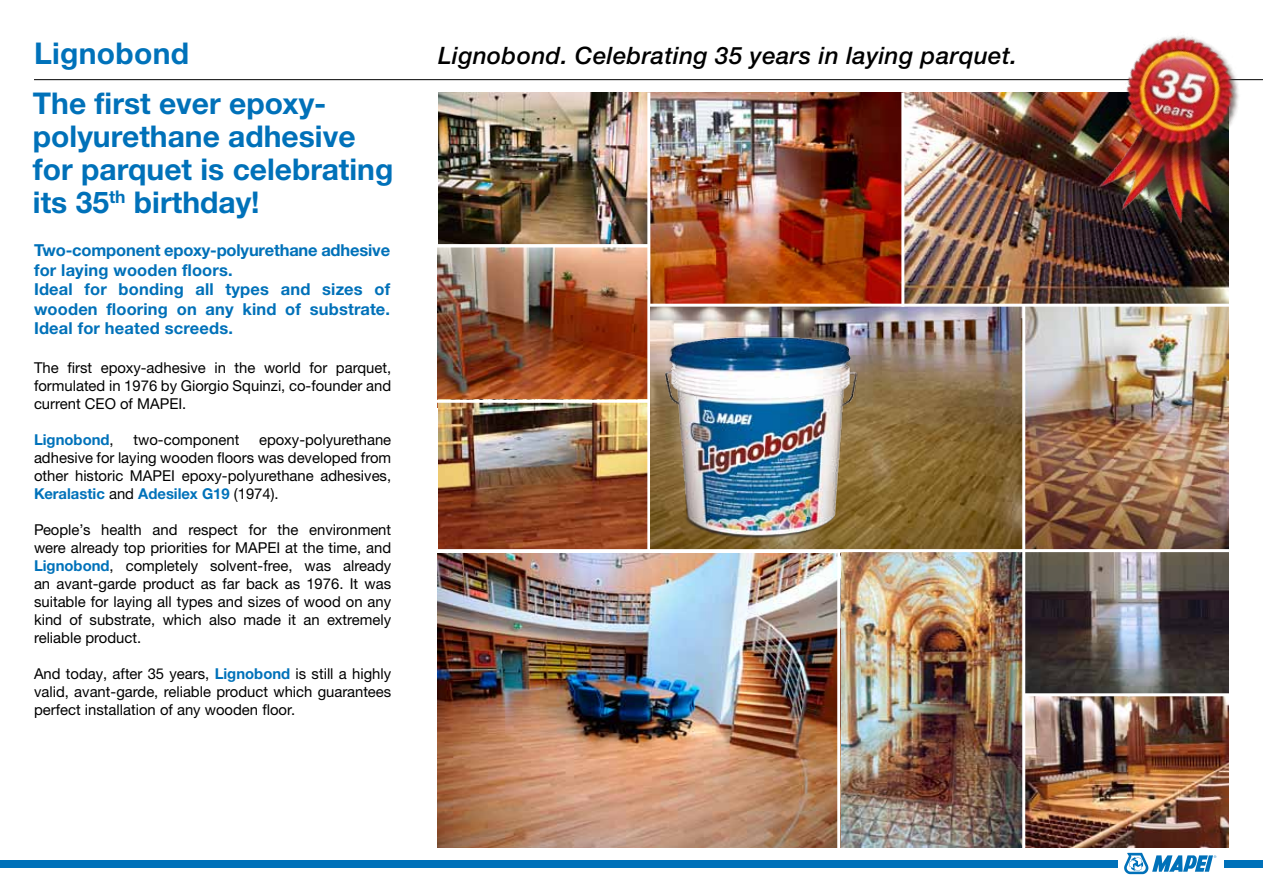
<style>
.page{position:relative;width:1263px;height:893px;background:#fff}
.page>*{position:absolute;margin:0;border:0;box-sizing:border-box;transform-origin:0 0}
.t1{font:700 30px/33px "Helvetica Neue LTW1 G";color:#0071b9}
.t2{font:700 30px "Helvetica Neue LTW1 G";letter-spacing:.01em;color:#0072ba}
.t3{font:italic 500 24px "Helvetica Neue LTW1 G";letter-spacing:.02em;color:#000}
.t4{font:700 16.5px/19.5px "Helvetica Neue LTW1 G";letter-spacing:.01em;color:#0071b9}
.t5{font:15px/18px "Helvetica Neue LTW1 G";color:#000;text-align:justify}
.t6{font:700 15px "Helvetica Neue LTW1 G";color:#0072ba}
.s1{font-weight:400;color:#000}
.s2{font-weight:700;color:#0072ba}
</style>
<div class="page">
<img style="left:840px;top:552px;width:182px;height:295px">
<hr style="left:34px;top:79px;width:1229px;height:1px;background:#000">
<img style="left:438px;top:93px;width:209px;height:151px">
<img style="left:438px;top:553px;width:399px;height:294px">
<img style="left:1025px;top:552px;width:204px;height:295px">
<img style="left:438px;top:248px;width:209px;height:152px">
<img style="left:1025px;top:307px;width:204px;height:242px">
<img style="left:650px;top:93px;width:579px;height:211px">
<img style="left:438px;top:403px;width:209px;height:146px">
<img style="left:650px;top:307px;width:372px;height:242px">
<hr style="left:1024px;top:693px;width:220px;height:3px;background:#fff">
<img style="left:651px;top:329px;width:211px;height:215px">
<hr style="left:901px;top:92px;width:3px;height:215px;background:#fff">
<img style="left:1045px;top:35px;width:218px;height:236px">
<svg style="left:1124px;top:853px;width:92px;height:21px"></svg>
<div style="left:0;top:860px;width:1117px;height:7px;background:#0071b9"></div>
<div style="left:1224px;top:860px;width:39px;height:7px;background:#0071b9"></div>
<h1 class="t2" style="left:34px;top:35px;width:157px">Lignobond</h1>
<h1 class="t1" style="left:33px;top:87px;width:362px">The first ever epoxy&shy;polyurethane adhesive for parquet is celebrating its 35<sup>th</sup> birthday!</h1>
<p class="t4" style="left:34px;top:240px;width:358px">Two-component epoxy-polyurethane adhesive for laying wooden floors.<br>Ideal for bonding all types and sizes of wooden flooring on any kind of substrate.<br>Ideal for heated screeds.</p>
<p class="t5" style="left:34px;top:359px;width:359px">The first epoxy-adhesive in the world for parquet, formulated in 1976 by Giorgio Squinzi, co-founder and current CEO of MAPEI.</p>
<p class="t6" style="left:34px;top:430px;width:81px">Lignobond<span class="s1">,</span></p>
<p class="t5" style="left:134px;top:431px;width:107px">two-component</p>
<p class="t5" style="left:34px;top:431px;width:359px;text-indent:225px">epoxy-polyurethane adhesive for laying wooden floors was developed from other historic MAPEI epoxy-polyurethane adhesives, <span class="s2">Keralastic</span> and <span class="s2">Adesilex G19</span> (1974).</p>
<p class="t5" style="left:34px;top:521px;width:359px">People’s health and respect for the environment were already top priorities for MAPEI at the time, and <span class="s2">Lignobond</span>, completely solvent-free, was already an avant-garde product as far back as 1976. It was suitable for laying all types and sizes of wood on any kind of substrate, which also made it an extremely reliable product.</p>
<p class="t5" style="left:34px;top:665px;width:359px">And today, after 35 years, <span class="s2">Lignobond</span> is still a highly valid, avant-garde, reliable product which guarantees perfect installation of any wooden floor.</p>
<h2 class="t3" style="left:438px;top:41px;width:581px">Lignobond. Celebrating 35 years in laying parquet.</h2>
</div>
